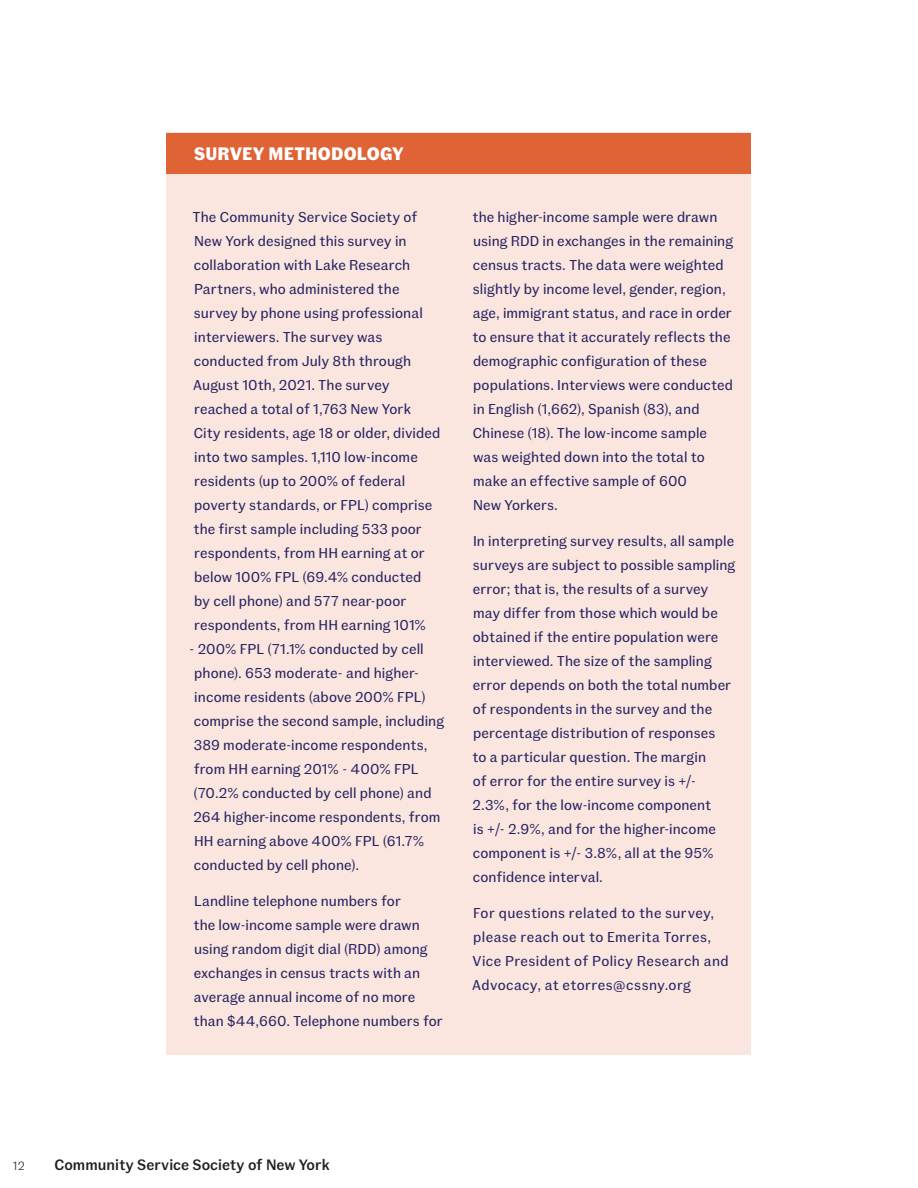
<style>
.page{position:relative;width:918px;height:1188px;background:#fff}
.page>*{position:absolute;margin:0;border:0;box-sizing:border-box;transform-origin:0 0}
.Body{font:700 18px "Fann Grotesque";letter-spacing:.015em;color:#fff}
.t1{font:500 15px "Fann Grotesque";color:#231f20}
.Body-2{font:14.25px/24px "Fann Grotesque";letter-spacing:.005em;color:#262262}
.Body-3{font:14.25px/24px "Fann Grotesque";letter-spacing:.025em;color:#262262}
.t2{font:12px "Fann Grotesque";color:#231f20}
</style>
<div class="page">
<div style="left:166px;top:133px;width:586px;height:922px;background:#fae6de"></div>
<div style="left:166px;top:134px;width:585px;height:40px;background:#df6334"></div>
<p class="Body" style="left:194px;top:143px;width:211px">SURVEY METHODOLOGY</p>
<p class="Body-2" style="left:193px;top:205px;width:249px">The Community Service Society of New York designed this survey in collaboration with Lake Research Partners, who administered the survey by phone using professional interviewers. The survey was conducted from July 8th through August 10th, 2021. The survey reached a total of 1,763 New York<br>City residents, age 18 or older, divided into two samples. 1,110 low-income residents (up to 200% of federal poverty standards, or FPL) comprise the first sample including 533 poor respondents, from HH earning at or below 100% FPL (69.4% conducted<br>by cell phone) and 577 near-poor respondents, from HH earning 101%</p>
<p class="Body-2" style="left:193px;top:637px;width:252px;text-indent:-4px">- 200% FPL (71.1% conducted by cell phone). 653 moderate- and higher&shy;income residents (above 200% FPL) comprise the second sample, including 389 moderate-income respondents, from HH earning 201% - 400% FPL (70.2% conducted by cell phone) and 264 higher-income respondents, from HH earning above 400% FPL (61.7% conducted by cell phone).</p>
<p class="Body-2" style="left:194px;top:889px;width:251px">Landline telephone numbers for<br>the low-income sample were drawn using random digit dial (RDD) among exchanges in census tracts with an average annual income of no more than $44,660. Telephone numbers for</p>
<p class="Body-2" style="left:473px;top:205px;width:262px">the higher-income sample were drawn using RDD in exchanges in the remaining census tracts. The data were weighted slightly by income level, gender, region, age, immigrant status, and race in order to ensure that it accurately reflects the demographic configuration of these populations. Interviews were conducted in English (1,662), Spanish (83), and Chinese (18). The low-income sample was weighted down into the total to make an effective sample of 600<br>New Yorkers.</p>
<p class="Body-2" style="left:472px;top:529px;width:264px">In interpreting survey results, all sample surveys are subject to possible sampling error; that is, the results of a survey may differ from those which would be obtained if the entire population were interviewed. The size of the sampling error depends on both the total number of respondents in the survey and the percentage distribution of responses<br>to a particular question. The margin<br>of error for the entire survey is +/- 2.3%, for the low-income component<br>is +/- 2.9%, and for the higher-income component is +/- 3.8%, all at the 95% confidence interval.</p>
<p class="Body-3" style="left:472px;top:901px;width:258px">For questions related to the survey, please reach out to Emerita Torres, Vice President of Policy Research and Advocacy, at etorres@cssny.org</p>
<p class="t2" style="left:13px;top:1159px;width:14px">12</p>
<p class="t1" style="left:54px;top:1156px;width:277px">Community Service Society of New York</p>
</div>
